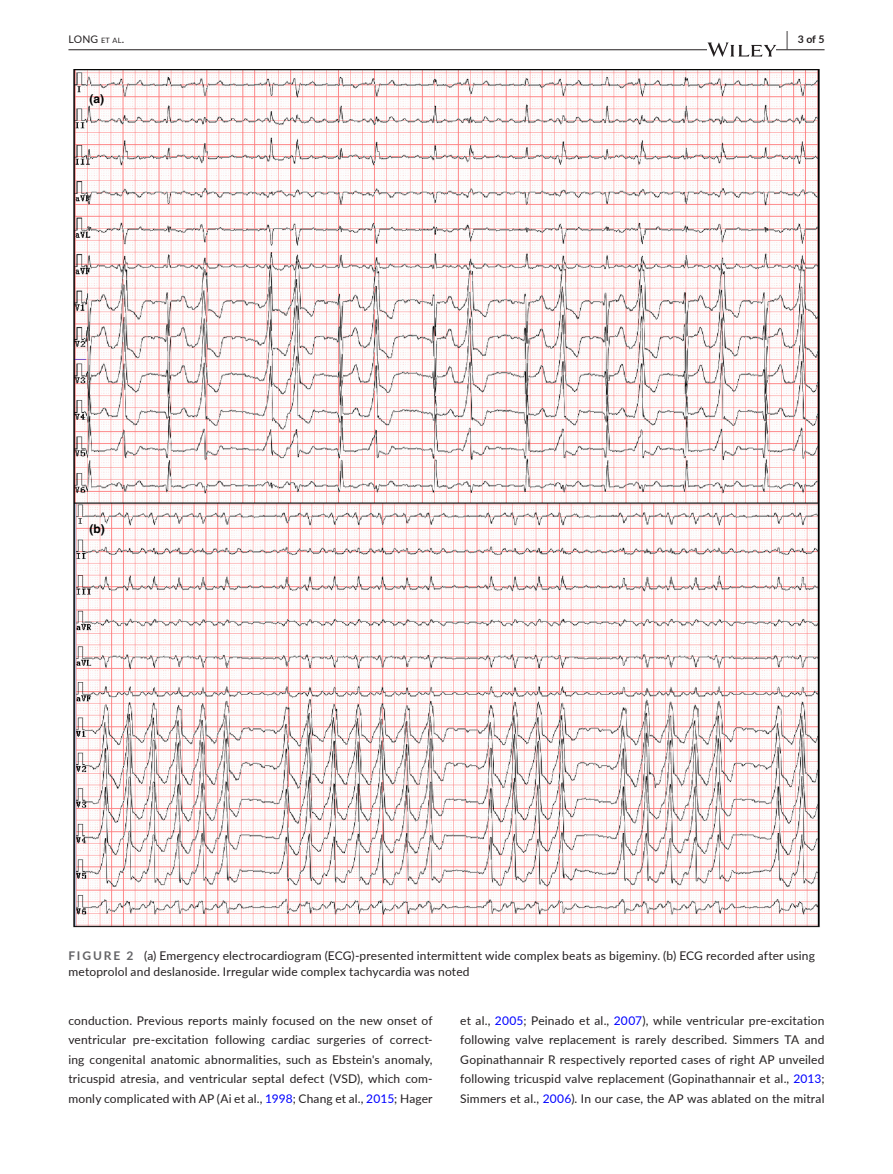
<style>
.page{position:relative;width:893px;height:1174px;background:#fff}
.page>*{position:absolute;margin:0;border:0;box-sizing:border-box;transform-origin:0 0}
.t1{font:12px/19.5px "Lato";letter-spacing:.015em;color:#231f20;text-align:justify}
.t2{font:700 12px "Helvetica";color:#000}
.t3{font:10.5px "Lato";color:#231f20}
.t4{font:700 10.5px "Lato";color:#231f20}
.s1{font-size:7.35px}
.s2{font-size:19.5px}
.s3{font-weight:700;color:#636366}
.s4{color:#00f}
</style>
<div class="page">
<hr style="left:68px;top:49px;width:756px;height:1px;background:#231f20">
<svg style="left:707px;top:42px;width:69px;height:15px"></svg>
<img style="left:73px;top:69px;width:747px;height:858px">
<p class="t3" style="left:68px;top:31px;width:57px">LONG <span class="s1">et al</span>.</p>
<p class="t4" style="left:786px;top:31px;width:40px"><span class="s2">|</span> 3 of 5</p>
<p class="t2" style="left:89px;top:91px;width:16px">(a)</p>
<p class="t2" style="left:89px;top:521px;width:17px">(b)</p>
<p class="t1" style="left:68px;top:946px;width:748px;line-height:16.5px"><span class="s3">FIGURE 2</span> (a) Emergency electrocardiogram (ECG)-presented intermittent wide complex beats as bigeminy. (b) ECG recorded after using metoprolol and deslanoside. Irregular wide complex tachycardia was noted</p>
<p class="t1" style="left:68px;top:1010px;width:366px">conduction. Previous reports mainly focused on the new onset of ventricular pre-excitation following cardiac surgeries of correct&shy;ing congenital anatomic abnormalities, such as Ebstein's anomaly, tricuspid atresia, and ventricular septal defect (VSD), which com&shy;monly complicated with AP (Ai et al., <span class="s4">1998</span>; Chang et al., <span class="s4">2015</span>; Hager</p>
<p class="t1" style="left:460px;top:1010px;width:366px">et al., <span class="s4">2005</span>; Peinado et al., <span class="s4">2007</span>), while ventricular pre-excitation following valve replacement is rarely described. Simmers TA and Gopinathannair R respectively reported cases of right AP unveiled following tricuspid valve replacement (Gopinathannair et al., <span class="s4">2013</span>; Simmers et al., <span class="s4">2006</span>). In our case, the AP was ablated on the mitral</p>
</div>
